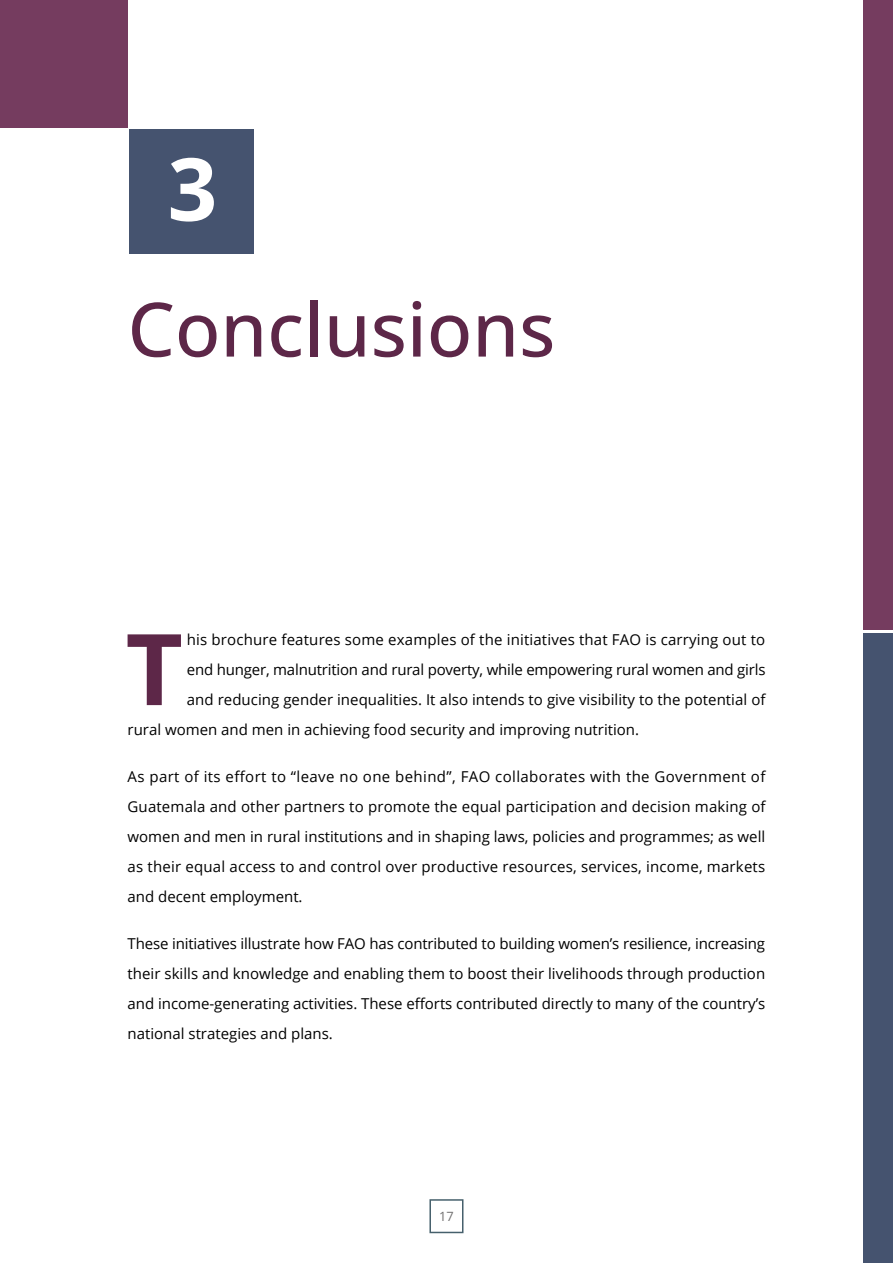
<style>
.page{position:relative;width:893px;height:1263px;background:#fff}
.page>*{position:absolute;margin:0;border:0;box-sizing:border-box;transform-origin:0 0}
.t1{font:700 99px "Open Sans";color:#5d2748}
.t2{font:700 87px "Open Sans";color:#fff}
.t3{font:500 75px "Open Sans";color:#5d2748}
.t4{font:15px/30px "Open Sans";color:#000;text-align:justify}
.t5{font:12.75px "Open Sans";color:#706f6f}
</style>
<div class="page">
<div style="left:429px;top:1199px;width:34px;height:34px;border:2px solid #46606c"></div>
<div style="left:863px;top:0;width:30px;height:629px;background:#753c5f"></div>
<div style="left:863px;top:634px;width:30px;height:629px;background:#45536f"></div>
<div style="left:0;top:0;width:128px;height:128px;background:#753c5f"></div>
<div style="left:129px;top:129px;width:125px;height:125px;background:#45536f"></div>
<h2 class="t2" style="left:168px;top:128px;width:51px">3</h2>
<h3 class="t3" style="left:128px;top:278px;width:429px">Conclusions</h3>
<h1 class="t1" style="left:126px;top:599px;width:59px">T</h1>
<p class="t4" style="left:187px;top:624px;width:580px">his brochure features some examples of the initiatives that FAO is carrying out to</p>
<p class="t4" style="left:187px;top:654px;width:580px">end hunger, malnutrition and rural poverty, while empowering rural women and girls</p>
<p class="t4" style="left:187px;top:684px;width:580px">and reducing gender inequalities. It also intends to give visibility to the potential of</p>
<p class="t4" style="left:128px;top:714px;width:513px">rural women and men in achieving food security and improving nutrition.</p>
<p class="t4" style="left:128px;top:761px;width:640px">As part of its effort to “leave no one behind”, FAO collaborates with the Government of Guatemala and other partners to promote the equal participation and decision making of women and men in rural institutions and in shaping laws, policies and programmes; as well as their equal access to and control over productive resources, services, income, markets and decent employment.</p>
<p class="t4" style="left:128px;top:928px;width:639px">These initiatives illustrate how FAO has contributed to building women’s resilience, increasing their skills and knowledge and enabling them to boost their livelihoods through production and income-generating activities. These efforts contributed directly to many of the country’s national strategies and plans.</p>
<p class="t5" style="left:439px;top:1207px;width:16px">17</p>
</div>
